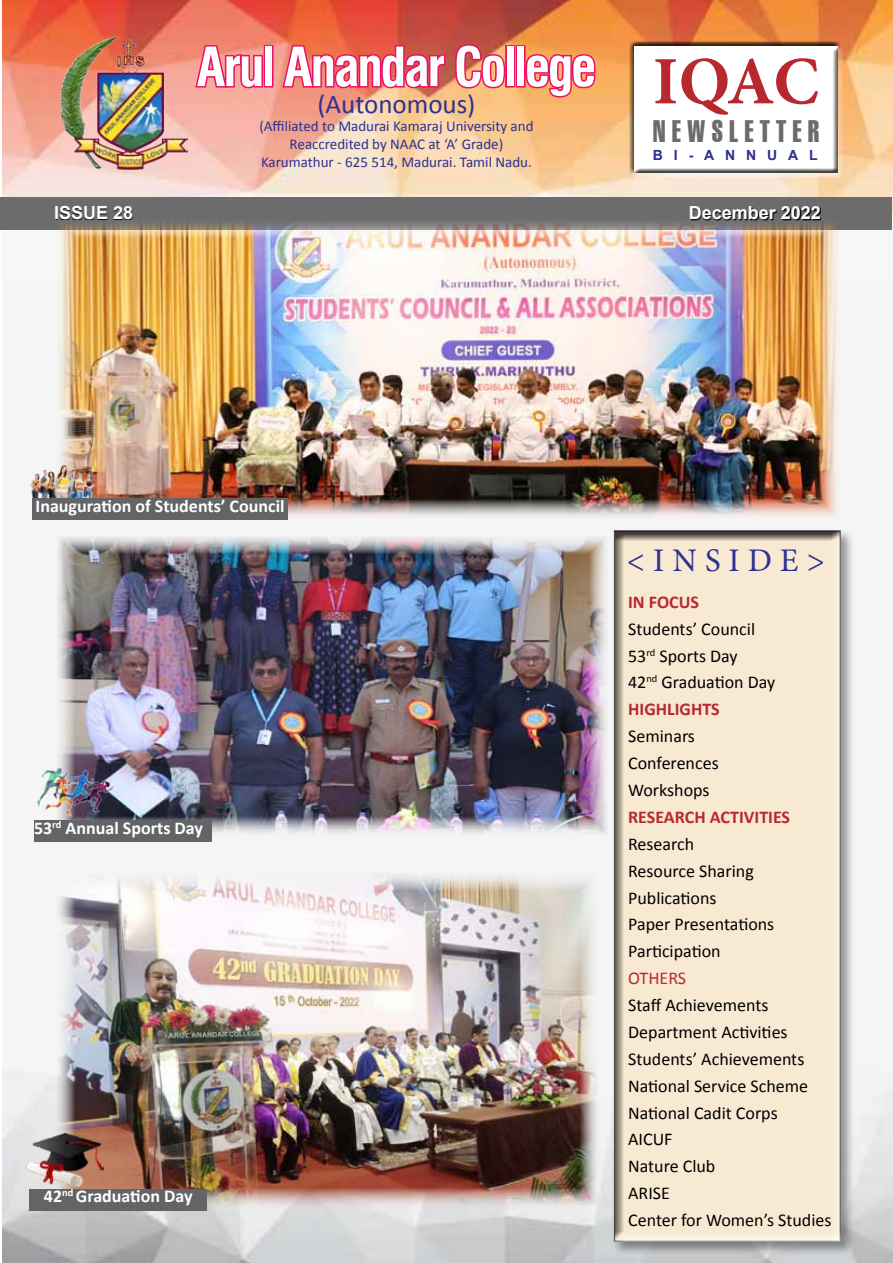
<style>
.page{position:relative;width:893px;height:1263px;background:#fff}
.page>*{position:absolute;margin:0;border:0;box-sizing:border-box;transform-origin:0 0}
.t1{font:700 67.8px "Minion Pro";color:#b8292f}
.t2{font:700 condensed 52.5px "Swiss 721 BT";letter-spacing:-.04em;color:#fff}
.t3{font:33px "Minion Pro";letter-spacing:.245em;color:#2e3092}
.t4{font:30.45px "Swiss 911 BT Extra Compressed";letter-spacing:.2em;color:#6d6c6d}
.t5{font:27px "Calibri";color:#2e3092}
.t6{font:18px/26.8px "Calibri";color:#000}
.t7{font:700 18px "Calibri";color:#fff}
.t8{font:700 18px "Calibri";color:#b8292f}
.t9{font:700 18px "Arial";color:#fff}
.t10{font:18px "Calibri";color:#b8292f}
.t11{font:15px/18px "Calibri";color:#2e3092;text-align:center}
.t12{font:700 14.1px "Arial";letter-spacing:.775em;color:#2e3092}
.s1{font-weight:700;color:#b8292f}
</style>
<div class="page">
<img style="left:3px;top:0;width:890px;height:1263px">
<div style="left:1px;top:197px;width:891px;height:33px;background:#6d6c6d"></div>
<div style="left:691px;top:207px;width:130px;height:13px;background:#000;opacity:.89"></div>
<div style="left:56px;top:207px;width:77px;height:13px;background:#000;opacity:.89"></div>
<img style="left:60px;top:35px;width:127px;height:135px">
<svg style="left:193px;top:44px;width:71px;height:46px;background:#f1697d"></svg>
<div style="left:264px;top:45px;width:10px;height:43px;border:3px solid #ed1164"></div>
<svg style="left:281px;top:44px;width:166px;height:46px;background:#e74b5c"></svg>
<svg style="left:453px;top:42px;width:54px;height:49px;background:#e16261"></svg>
<div style="left:505px;top:45px;width:10px;height:43px;border:3px solid #ed1164"></div>
<div style="left:516px;top:45px;width:10px;height:43px;border:3px solid #ed1164"></div>
<svg style="left:524px;top:52px;width:73px;height:48px;background:#f36b60"></svg>
<div style="left:630px;top:43px;width:213px;height:136px;background:#000;opacity:.75"></div>
<svg style="left:652px;top:147px;width:13px;height:15px"></svg>
<svg style="left:688px;top:154px;width:6px;height:4px"></svg>
<svg style="left:701px;top:145px;width:17px;height:17px"></svg>
<svg style="left:724px;top:145px;width:12px;height:20px"></svg>
<svg style="left:745px;top:145px;width:12px;height:20px"></svg>
<svg style="left:766px;top:147px;width:13px;height:16px"></svg>
<svg style="left:785px;top:145px;width:17px;height:17px"></svg>
<svg style="left:808px;top:148px;width:12px;height:14px"></svg>
<img style="left:54px;top:533px;width:557px;height:304px">
<div style="left:612px;top:528px;width:243px;height:728px;background:#000;opacity:.4"></div>
<div style="left:611px;top:528px;width:230px;height:714px;background:#000;opacity:.75"></div>
<img style="left:54px;top:870px;width:547px;height:339px">
<div style="left:34px;top:820px;width:177px;height:22px;background:#636466"></div>
<div style="left:30px;top:1189px;width:177px;height:21px;background:#636466"></div>
<img style="left:27px;top:1134px;width:76px;height:52px">
<img style="left:29px;top:761px;width:85px;height:59px">
<img style="left:55px;top:217px;width:785px;height:303px">
<div style="left:32px;top:498px;width:256px;height:22px;background:#636466"></div>
<img style="left:27px;top:459px;width:69px;height:39px">
<h2 class="t2" style="left:197px;top:35px;width:401px">Arul Anandar College</h2>
<h3 class="t5" style="left:317px;top:87px;width:160px">(Autonomous)</h3>
<p class="t11" style="left:259px;top:116px;width:276px">(Affiliated to Madurai Kamaraj University and<br>Reaccredited by NAAC at ‘A’ Grade)<br>Karumathur - 625 514, Madurai. Tamil Nadu.</p>
<h1 class="t1" style="left:653px;top:34px;width:168px">IQAC</h1>
<h3 class="t4" style="left:653px;top:114px;width:168px">NEWSLETTER</h3>
<p class="t12" style="left:653px;top:146px;width:166px">BI-ANNUAL</p>
<p class="t9" style="left:54px;top:201px;width:81px">ISSUE 28</p>
<p class="t9" style="left:689px;top:201px;width:134px">December 2022</p>
<p class="t7" style="left:36px;top:494px;width:250px">Inauguration of Students’ Council</p>
<p class="t7" style="left:34px;top:817px;width:170px">53<sup>rd</sup> Annual Sports Day</p>
<p class="t7" style="left:44px;top:1185px;width:150px">42<sup>nd</sup> Graduation Day</p>
<h3 class="t3" style="left:627px;top:538px;width:200px">&lt;INSIDE&gt;</h3>
<p class="t8" style="left:628px;top:591px;width:72px">IN FOCUS</p>
<p class="t6" style="left:628px;top:614px;width:149px">Students’ Council<br>53<sup>rd</sup> Sports Day<br>42<sup>nd</sup> Graduation Day<br><span class="s1">HIGHLIGHTS</span></p>
<p class="t6" style="left:628px;top:722px;width:92px">Seminars<br>Conferences<br>Workshops</p>
<p class="t8" style="left:628px;top:806px;width:163px">RESEARCH ACTIVITIES</p>
<p class="t6" style="left:628px;top:829px;width:148px">Research<br>Resource Sharing<br>Publications<br>Paper Presentations<br>Participation</p>
<p class="t10" style="left:628px;top:967px;width:59px">OTHERS</p>
<p class="t6" style="left:628px;top:991px;width:205px">Staff Achievements<br>Department Activities<br>Students’ Achievements<br>National Service Scheme<br>National Cadit Corps<br>AICUF<br>Nature Club<br>ARISE<br>Center for Women’s Studies</p>
</div>
